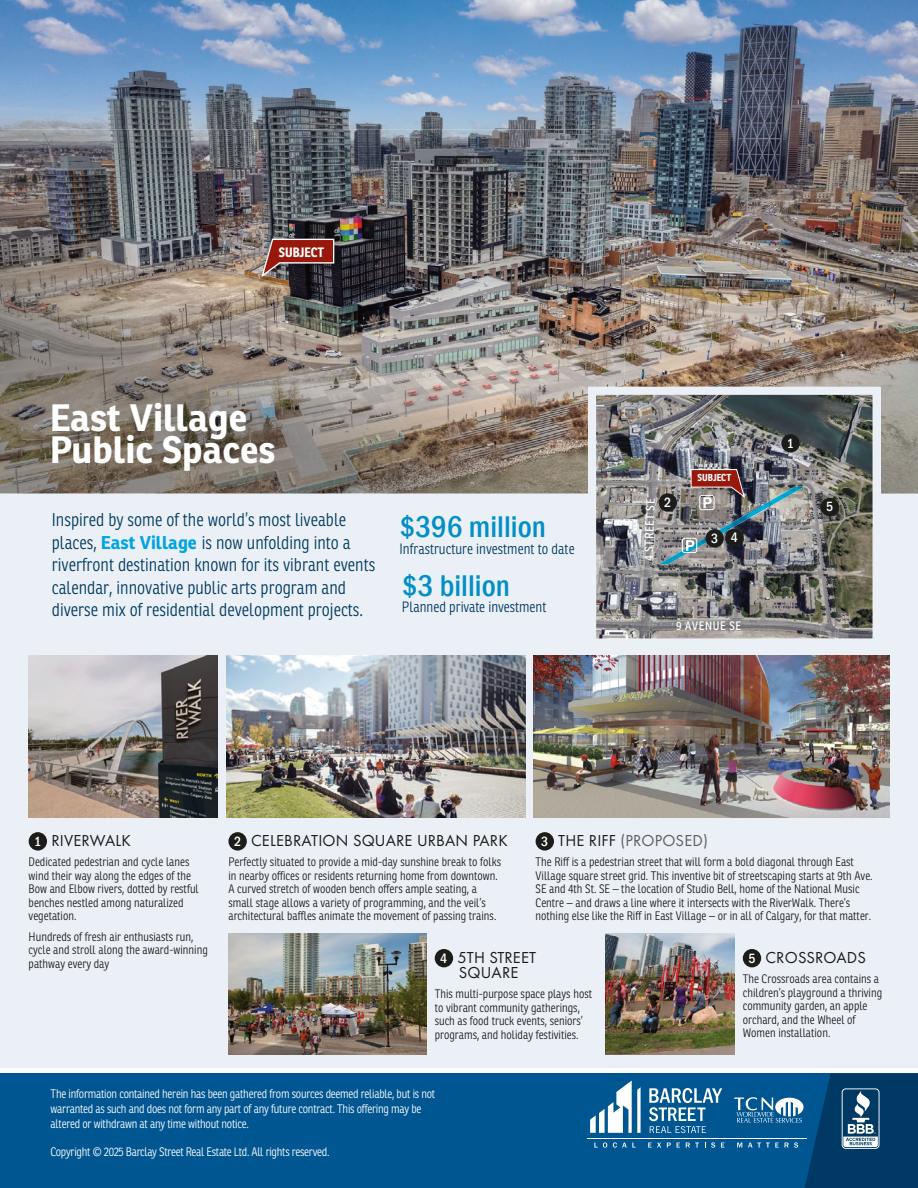
<style>
.page{position:relative;width:918px;height:1188px;background:#fff}
.page>*{position:absolute;margin:0;border:0;box-sizing:border-box;transform-origin:0 0}
.t1{font:700 37.05px/32.5px "Ronnia";color:#fff}
.t2{font:500 condensed 30.75px "Franklin Gothic";color:#008fc6}
.t3{font:300 18px/22.5px "Ronnia Cond";color:#003a64}
.t4{font:16.5px/15px "Futura PT";letter-spacing:.01em;color:#1c1c1a;text-align:center}
.t5{font:16.5px "Futura PT";letter-spacing:.01em;color:#5d5e5e}
.t6{font:300 14.55px "Ronnia Cond";color:#003a64}
.t7{font:500 condensed 13.8px "Franklin Gothic";color:#fff}
.t8{font:700 13.2px "Ronnia Cond";color:#fff}
.t9{font:300 12px/13.5px "Ronnia Cond";color:#1c1c1a}
.t10{font:300 12px/15px "Ronnia Cond";letter-spacing:-.02em;color:#fff}
.t11{font:12px "Ronnia Cond";letter-spacing:.05em;color:#fff}
.t12{font:700 9.9px "Ronnia Cond";color:#fff}
.s1{font-family:"Ronnia";font-weight:700;color:#00a3e6}
.s2{font-family:"Franklin Gothic";font-weight:500;font-stretch:condensed;font-size:13.8px;color:#fff}
.s3{color:#1c1c1a}
</style>
<div class="page">
<div style="left:0;top:0;width:918px;height:1067px;background:#ebf0f6"></div>
<img style="left:0;top:0;width:918px;height:494px">
<img style="left:0;top:130px;width:624px;height:363px">
<div style="left:228px;top:832px;width:19px;height:19px;background:#1c1c1a;border-radius:50%"></div>
<div style="left:29px;top:832px;width:18px;height:19px;background:#1c1c1a;border-radius:50%"></div>
<div style="left:536px;top:832px;width:18px;height:19px;background:#1c1c1a;border-radius:50%"></div>
<div style="left:435px;top:949px;width:18px;height:18px;background:#1c1c1a;border-radius:50%"></div>
<div style="left:743px;top:949px;width:18px;height:18px;background:#1c1c1a;border-radius:50%"></div>
<img style="left:227px;top:655px;width:299px;height:162px">
<img style="left:534px;top:655px;width:356px;height:162px">
<img style="left:29px;top:655px;width:189px;height:162px">
<img style="left:606px;top:933px;width:128px;height:122px">
<img style="left:228px;top:933px;width:199px;height:122px">
<div style="left:589px;top:387px;width:292px;height:107px;background:#ebf0f6"></div>
<img style="left:596px;top:395px;width:277px;height:244px">
<img style="left:689px;top:467px;width:63px;height:20px">
<svg style="left:690px;top:468px;width:56px;height:19px"></svg>
<img style="left:659px;top:487px;width:146px;height:77px">
<div style="left:682px;top:538px;width:15px;height:15px;border:1px solid #fff;border-radius:2px"></div>
<svg style="left:686px;top:540px;width:8px;height:11px"></svg>
<div style="left:781px;top:434px;width:19px;height:19px;background:#1c1c1a;border-radius:50%"></div>
<div style="left:659px;top:493px;width:18px;height:19px;background:#1c1c1a;border-radius:50%"></div>
<div style="left:706px;top:529px;width:18px;height:19px;background:#1c1c1a;border-radius:50%"></div>
<div style="left:725px;top:529px;width:19px;height:18px;background:#1c1c1a;border-radius:50%"></div>
<div style="left:821px;top:498px;width:18px;height:18px;background:#1c1c1a;border-radius:50%"></div>
<img style="left:260px;top:236px;width:84px;height:50px">
<svg style="left:260px;top:238px;width:75px;height:41px;background:#7e3f3b"></svg>
<div style="left:0;top:1074px;width:918px;height:114px;background:#005691"></div>
<svg style="left:590px;top:1081px;width:51px;height:52px"></svg>
<svg style="left:594px;top:1142px;width:13px;height:6px"></svg>
<svg style="left:613px;top:1142px;width:23px;height:6px"></svg>
<svg style="left:648px;top:1143px;width:13px;height:5px"></svg>
<svg style="left:667px;top:1143px;width:4px;height:5px"></svg>
<svg style="left:677px;top:1143px;width:3px;height:5px"></svg>
<svg style="left:686px;top:1143px;width:13px;height:5px"></svg>
<svg style="left:705px;top:1142px;width:10px;height:6px"></svg>
<svg style="left:721px;top:1143px;width:3px;height:5px"></svg>
<svg style="left:649px;top:1088px;width:73px;height:45px"></svg>
<svg style="left:734px;top:1074px;width:184px;height:114px"></svg>
<hr style="left:587px;top:1138px;width:220px;height:1px;background:#fff">
<p class="t8" style="left:279px;top:247px;width:47px">SUBJECT</p>
<h1 class="t1" style="left:50px;top:406px;width:227px">East Village<br>Public Spaces</h1>
<p class="t3" style="left:52px;top:509px;width:325px">Inspired by some of the world’s most liveable places, <span class="s1">East Village</span> is now unfolding into a riverfront destination known for its vibrant events calendar, innovative public arts program and diverse mix of residential development projects.</p>
<h2 class="t2" style="left:400px;top:509px;width:148px">$396 million</h2>
<p class="t6" style="left:400px;top:542px;width:177px">Infrastructure investment to date</p>
<h2 class="t2" style="left:402px;top:567px;width:110px">$3 billion</h2>
<p class="t6" style="left:402px;top:601px;width:146px">Planned private investment</p>
<p class="t11" style="left:644px;top:560px;width:63px;rotate:-88deg">4 STREET SE</p>
<p class="t7" style="left:664px;top:494px;width:9px">2</p>
<p class="t12" style="left:698px;top:474px;width:35px">SUBJECT</p>
<p class="t7" style="left:711px;top:530px;width:28px">3 4</p>
<p class="t11" style="left:676px;top:621px;width:66px">9 AVENUE SE</p>
<p class="t7" style="left:787px;top:435px;width:9px">1</p>
<p class="t7" style="left:826px;top:499px;width:9px">5</p>
<h3 class="t4" style="left:34px;top:835px;width:98px"><span class="s2">1</span> RIVERWALK</h3>
<p class="t9" style="left:29px;top:856px;width:172px">Dedicated pedestrian and cycle lanes wind their way along the edges of the<br>Bow and Elbow rivers, dotted by restful benches nestled among naturalized vegetation.</p>
<p class="t9" style="left:29px;top:930px;width:181px">Hundreds of fresh air enthusiasts run, cycle and stroll along the award-winning pathway every day</p>
<h3 class="t5" style="left:541px;top:835px;width:168px"><span class="s2">3</span> <span class="s3">THE RIFF</span> (PROPOSED)</h3>
<p class="t9" style="left:536px;top:856px;width:339px">The Riff is a pedestrian street that will form a bold diagonal through East Village square street grid. This inventive bit of streetscaping starts at 9th Ave.<br>SE and 4th St. SE – the location of Studio Bell, home of the National Music Centre – and draws a line where it intersects with the RiverWalk. There’s nothing else like the Riff in East Village – or in all of Calgary, for that matter.</p>
<h3 class="t4" style="left:440px;top:952px;width:97px"><span class="s2">4</span> 5TH STREET<br>SQUARE</h3>
<p class="t9" style="left:435px;top:988px;width:159px">This multi-purpose space plays host to vibrant community gatherings, such as food truck events, seniors’ programs, and holiday festivities.</p>
<h3 class="t4" style="left:234px;top:835px;width:275px"><span class="s2">2</span> CELEBRATION SQUARE URBAN PARK</h3>
<p class="t9" style="left:228px;top:856px;width:274px">Perfectly situated to provide a mid-day sunshine break to folks in nearby offices or residents returning home from downtown.<br>A curved stretch of wooden bench offers ample seating, a small stage allows a variety of programming, and the veil’s architectural baffles animate the movement of passing trains.</p>
<h3 class="t4" style="left:748px;top:952px;width:119px"><span class="s2">5</span> CROSSROADS</h3>
<p class="t9" style="left:743px;top:973px;width:141px">The Crossroads area contains a children’s playground a thriving community garden, an apple orchard, and the Wheel of<br>Women installation.</p>
<p class="t10" style="left:51px;top:1087px;width:386px">The information contained herein has been gathered from sources deemed reliable, but is not warranted as such and does not form any part of any future contract. This offering may be altered or withdrawn at any time without notice.</p>
<p class="t10" style="left:51px;top:1145px;width:280px">Copyright © 2025 Barclay Street Real Estate Ltd. All rights reserved.</p>
</div>
